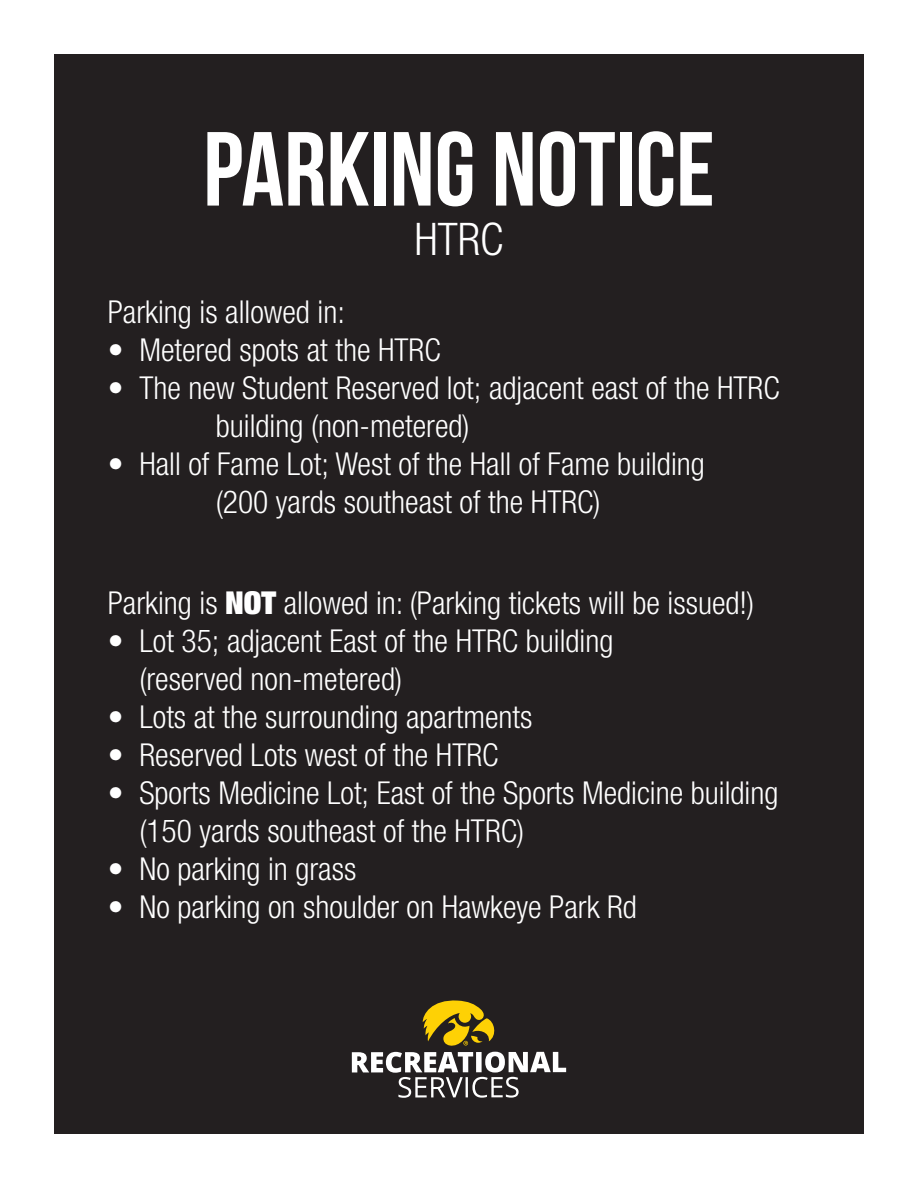
<style>
.page{position:relative;width:918px;height:1188px;background:#fff}
.page>*{position:absolute;margin:0;border:0;box-sizing:border-box;transform-origin:0 0}
.t1{font:105px "Bebas Neue";color:#fff}
.t2{font:300 condensed 45px "Helvetica Neue LT Std";color:#fff}
.t3{font:300 condensed 31.5px/37.8px "Helvetica Neue LT Std";color:#fff}
.s1{font-weight:900}
</style>
<div class="page">
<div style="left:54px;top:54px;width:810px;height:1080px;background:#231f20"></div>
<svg style="left:352px;top:1000px;width:214px;height:98px"></svg>
<p class="t1" style="left:203px;top:112px;width:513px">PARKING NOTICE</p>
<p class="t2" style="left:414px;top:213px;width:91px">HTRC</p>
<p class="t3" style="left:108px;top:293px;width:239px">Parking is allowed in:</p>
<p class="t3" style="left:108px;top:331px;width:334px">• Metered spots at the HTRC</p>
<p class="t3" style="left:216px;top:369px;width:565px;text-indent:-108px">• The new Student Reserved lot; adjacent east of the HTRC building (non-metered)</p>
<p class="t3" style="left:108px;top:445px;width:599px;text-align:center">• Hall of Fame Lot; West of the Hall of Fame building (200 yards southeast of the HTRC)</p>
<p class="t3" style="left:108px;top:584px;width:648px">Parking is <span class="s1">NOT</span> allowed in: (Parking tickets will be issued!)</p>
<p class="t3" style="left:139px;top:622px;width:476px;text-indent:-32px">• Lot 35; adjacent East of the HTRC building (reserved non-metered)</p>
<p class="t3" style="left:108px;top:698px;width:426px">• Lots at the surrounding apartments</p>
<p class="t3" style="left:108px;top:736px;width:392px">• Reserved Lots west of the HTRC</p>
<p class="t3" style="left:139px;top:774px;width:640px;text-indent:-32px">• Sports Medicine Lot; East of the Sports Medicine building (150 yards southeast of the HTRC)</p>
<p class="t3" style="left:108px;top:849px;width:250px">• No parking in grass</p>
<p class="t3" style="left:108px;top:887px;width:531px">• No parking on shoulder on Hawkeye Park Rd</p>
</div>
